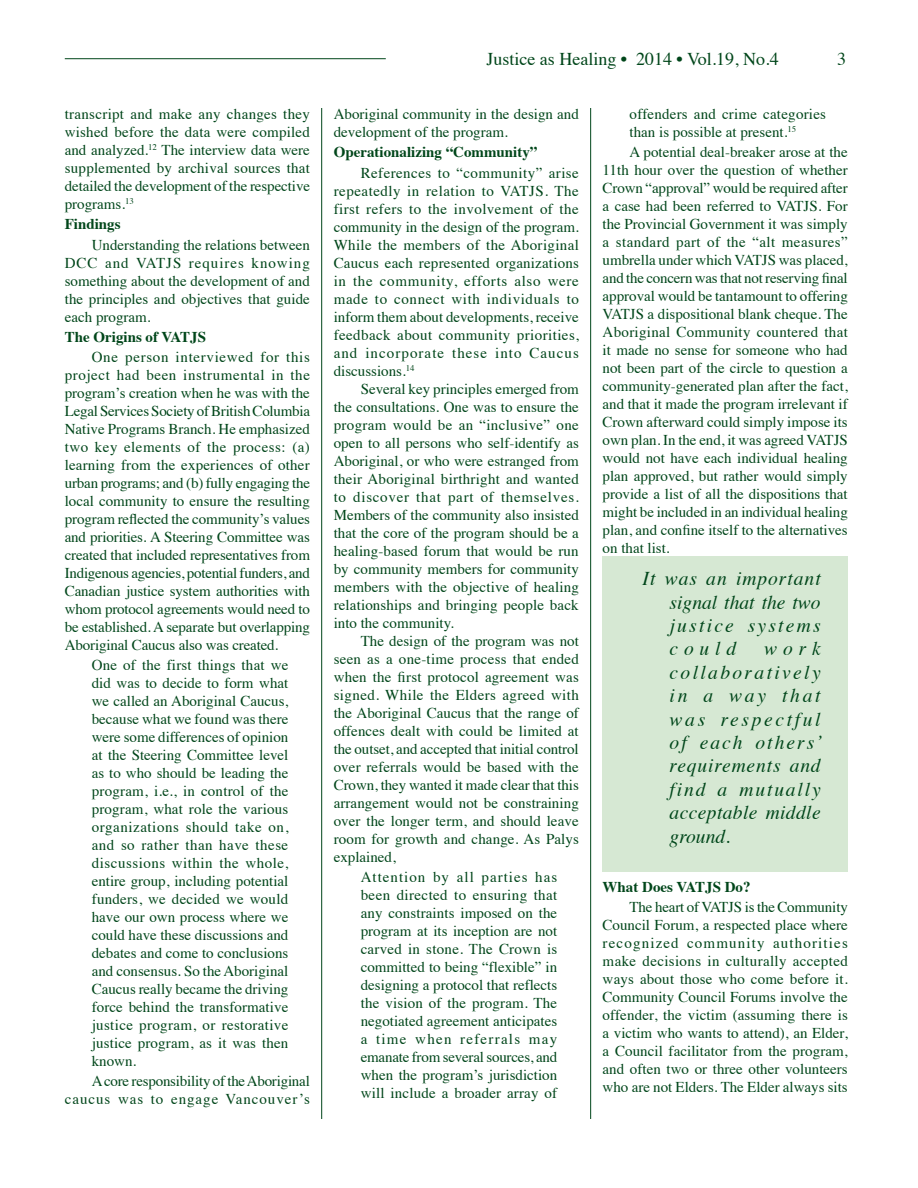
<style>
.page{position:relative;width:918px;height:1188px;background:#fff}
.page>*{position:absolute;margin:0;border:0;box-sizing:border-box;transform-origin:0 0}
.t1{font:italic 19.5px/23.4px "Times";letter-spacing:.045em;color:#00461a;text-align:justify}
.t2{font:18px "Times";color:#00461a}
.para1{font:15px/18px "Times";color:#00461a;text-align:justify}
.q{font:15px/18px "Times";letter-spacing:.01em;color:#00461a;text-align:justify}
.t3{font:700 15px "Times";color:#00461a}
</style>
<div class="page">
<hr style="left:65px;top:58px;width:321px;height:1px;background:#00461a">
<hr style="left:590px;top:108px;width:1px;height:1011px;background:#00461a">
<hr style="left:321px;top:108px;width:1px;height:1011px;background:#00461a">
<div style="left:603px;top:556px;width:245px;height:316px;background:#d6e8d3"></div>
<p class="para1" style="left:65px;top:104px;width:247px">transcript and make any changes they wished before the data were compiled and analyzed.<sup>12</sup> The interview data were supplemented by archival sources that detailed the development of the respective programs.<sup>13</sup></p>
<p class="t3" style="left:65px;top:210px;width:57px">Findings</p>
<p class="para1" style="left:65px;top:234px;width:247px;text-indent:27px">Understanding the relations between DCC and VATJS requires knowing something about the development of and the principles and objectives that guide each program.</p>
<p class="t3" style="left:65px;top:322px;width:143px">The Origins of VATJS</p>
<p class="para1" style="left:65px;top:347px;width:247px;text-indent:27px">One person interviewed for this project had been instrumental in the program’s creation when he was with the Legal Services Society of British Columbia Native Programs Branch. He emphasized two key elements of the process: (a) learning from the experiences of other urban programs; and (b) fully engaging the local community to ensure the resulting program reflected the community’s values and priorities. A Steering Committee was created that included representatives from Indigenous agencies, potential funders, and Canadian justice system authorities with whom protocol agreements would need to be established. A separate but overlapping Aboriginal Caucus also was created.</p>
<p class="q" style="left:92px;top:655px;width:198px">One of the first things that we did was to decide to form what we called an Aboriginal Caucus, because what we found was there were some differences of opinion at the Steering Committee level as to who should be leading the program, i.e., in control of the program, what role the various organizations should take on, and so rather than have these discussions within the whole, entire group, including potential funders, we decided we would have our own process where we could have these discussions and debates and come to conclusions and consensus. So the Aboriginal Caucus really became the driving force behind the transformative justice program, or restorative justice program, as it was then known.</p>
<p class="para1" style="left:65px;top:1071px;width:247px;text-align:right">A core responsibility of the Aboriginal caucus was to engage Vancouver’s</p>
<p class="t2" style="left:486px;top:42px;width:294px">Justice as Healing • 2014 • Vol.19, No.4</p>
<p class="t2" style="left:837px;top:42px;width:10px">3</p>
<p class="para1" style="left:334px;top:104px;width:247px">Aboriginal community in the design and development of the program.</p>
<p class="t3" style="left:334px;top:138px;width:205px">Operationalizing “Community”</p>
<p class="para1" style="left:334px;top:162px;width:247px;text-indent:27px">References to “community” arise repeatedly in relation to VATJS. The first refers to the involvement of the community in the design of the program.<br>While the members of the Aboriginal Caucus each represented organizations in the community, efforts also were made to connect with individuals to inform them about developments, receive feedback about community priorities, and incorporate these into Caucus discussions.<sup>14</sup></p>
<p class="para1" style="left:334px;top:378px;width:247px;text-indent:27px">Several key principles emerged from the consultations. One was to ensure the program would be an “inclusive” one open to all persons who self-identify as Aboriginal, or who were estranged from their Aboriginal birthright and wanted to discover that part of themselves.<br>Members of the community also insisted that the core of the program should be a healing-based forum that would be run by community members for community members with the objective of healing relationships and bringing people back into the community.</p>
<p class="para1" style="left:334px;top:630px;width:247px;text-indent:27px">The design of the program was not seen as a one-time process that ended when the first protocol agreement was signed. While the Elders agreed with the Aboriginal Caucus that the range of offences dealt with could be limited at the outset, and accepted that initial control over referrals would be based with the Crown, they wanted it made clear that this arrangement would not be constraining over the longer term, and should leave room for growth and change. As Palys explained,</p>
<p class="q" style="left:361px;top:866px;width:198px">Attention by all parties has been directed to ensuring that any constraints imposed on the program at its inception are not carved in stone. The Crown is committed to being “flexible” in designing a protocol that reflects the vision of the program. The negotiated agreement anticipates a time when referrals may emanate from several sources, and when the program’s jurisdiction will include a broader array of</p>
<p class="q" style="left:630px;top:104px;width:198px">offenders and crime categories than is possible at present.<sup>15</sup></p>
<p class="para1" style="left:603px;top:142px;width:247px;text-indent:27px">A potential deal-breaker arose at the 11th hour over the question of whether Crown “approval” would be required after a case had been referred to VATJS. For the Provincial Government it was simply a standard part of the “alt measures” umbrella under which VATJS was placed, and the concern was that not reserving final approval would be tantamount to offering VATJS a dispositional blank cheque. The Aboriginal Community countered that it made no sense for someone who had not been part of the circle to question a community-generated plan after the fact, and that it made the program irrelevant if Crown afterward could simply impose its own plan. In the end, it was agreed VATJS would not have each individual healing plan approved, but rather would simply provide a list of all the dispositions that might be included in an individual healing plan, and confine itself to the alternatives on that list.</p>
<p class="t1" style="left:670px;top:566px;width:153px;text-indent:-27px">It was an important signal that the two justice systems could</p>
<p class="t1" style="left:670px;top:636px;width:155px;text-indent:95px">work collaboratively in a way that was respectful of each others’ requirements and find a mutually acceptable middle ground.</p>
<p class="t3" style="left:603px;top:873px;width:149px">What Does VATJS Do?</p>
<p class="para1" style="left:603px;top:897px;width:247px;text-indent:27px">The heart of VATJS is the Community Council Forum, a respected place where recognized community authorities make decisions in culturally accepted ways about those who come before it.<br>Community Council Forums involve the offender, the victim (assuming there is a victim who wants to attend), an Elder, a Council facilitator from the program, and often two or three other volunteers who are not Elders. The Elder always sits</p>
</div>
